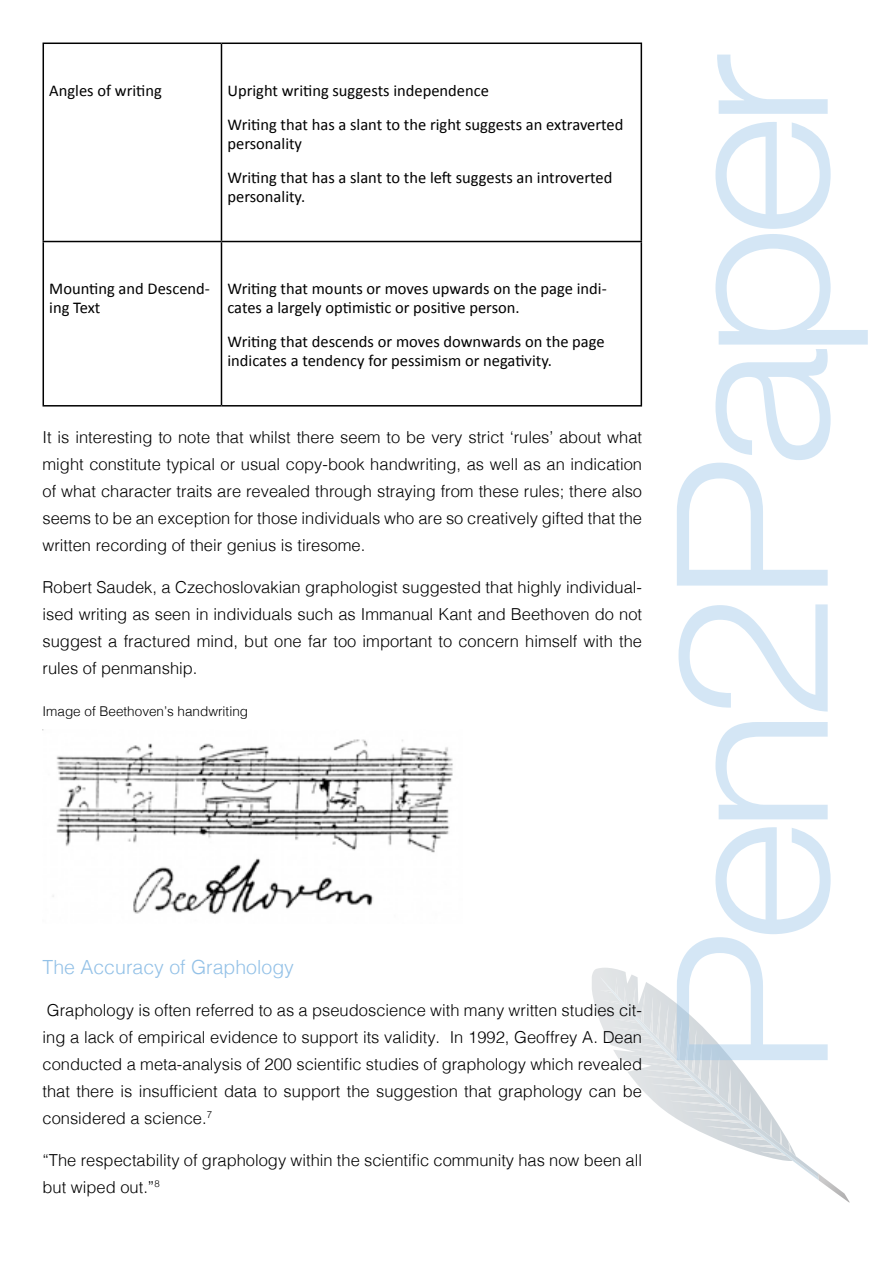
<style>
.page{position:relative;width:893px;height:1263px;background:#fff}
.page>*{position:absolute;margin:0;border:0;box-sizing:border-box;transform-origin:0 0}
.t1{font:300 19.5px "Helvetica";color:#93c1e7}
.t2{font:300 16.5px/27px "Helvetica";color:#000;text-align:justify}
.t3{font:16.5px/18.9px "Calibri";color:#000}
.t4{font:300 13.5px "Helvetica";color:#000}
</style>
<div class="page">
<svg style="left:592px;top:968px;width:44px;height:53px"></svg>
<svg style="left:600px;top:977px;width:67px;height:80px"></svg>
<svg style="left:618px;top:996px;width:200px;height:184px"></svg>
<svg style="left:818px;top:1173px;width:32px;height:29px"></svg>
<svg style="left:677px;top:55px;width:191px;height:1005px"></svg>
<img style="left:43px;top:729px;width:410px;height:186px">
<hr style="left:43px;top:43px;width:178px;height:1px;background:#000">
<hr style="left:43px;top:44px;width:1px;height:197px;background:#000">
<hr style="left:221px;top:43px;width:421px;height:1px;background:#000">
<hr style="left:221px;top:44px;width:1px;height:197px;background:#000">
<hr style="left:641px;top:44px;width:1px;height:197px;background:#000">
<hr style="left:43px;top:241px;width:178px;height:1px;background:#000">
<hr style="left:43px;top:242px;width:1px;height:163px;background:#000">
<hr style="left:221px;top:241px;width:421px;height:1px;background:#000">
<hr style="left:221px;top:242px;width:1px;height:163px;background:#000">
<hr style="left:641px;top:242px;width:1px;height:163px;background:#000">
<hr style="left:43px;top:405px;width:178px;height:1px;background:#000">
<hr style="left:221px;top:405px;width:421px;height:1px;background:#000">
<p class="t3" style="left:49px;top:80px;width:114px">Angles of writing</p>
<p class="t3" style="left:227px;top:72px;width:397px;line-height:33.9px">Upright writing suggests independence<br>Writing that has a slant to the right suggests an extraverted</p>
<p class="t3" style="left:227px;top:125px;width:386px;line-height:33.9px">personality<br>Writing that has a slant to the left suggests an introverted</p>
<p class="t3" style="left:227px;top:186px;width:79px">personality.</p>
<p class="t3" style="left:49px;top:278px;width:162px">Mounting and Descend&shy;ing Text</p>
<p class="t3" style="left:227px;top:278px;width:381px">Writing that mounts or moves upwards on the page indi&shy;cates a largely optimistic or positive person.</p>
<p class="t3" style="left:227px;top:331px;width:379px">Writing that descends or moves downwards on the page indicates a tendency for pessimism or negativity.</p>
<p class="t2" style="left:43px;top:422px;width:601px">It is interesting to note that whilst there seem to be very strict ‘rules’ about what might constitute typical or usual copy-book handwriting, as well as an indication of what character traits are revealed through straying from these rules; there also seems to be an exception for those individuals who are so creatively gifted that the written recording of their genius is tiresome.</p>
<p class="t2" style="left:43px;top:572px;width:601px">Robert Saudek, a Czechoslovakian graphologist suggested that highly individual&shy;ised writing as seen in individuals such as Immanual Kant and Beethoven do not suggest a fractured mind, but one far too important to concern himself with the rules of penmanship.</p>
<p class="t4" style="left:43px;top:699px;width:207px">Image of Beethoven’s handwriting</p>
<p class="t1" style="left:43px;top:950px;width:253px">The Accuracy of Graphology</p>
<p class="t2" style="left:43px;top:995px;width:601px">Graphology is often referred to as a pseudoscience with many written studies cit&shy;ing a lack of empirical evidence to support its validity. In 1992, Geoffrey A. Dean conducted a meta-analysis of 200 scientific studies of graphology which revealed that there is insufficient data to support the suggestion that graphology can be considered a science.<sup>7</sup></p>
<p class="t2" style="left:43px;top:1145px;width:601px">“The respectability of graphology within the scientific community has now been all but wiped out.”<sup>8</sup></p>
</div>
